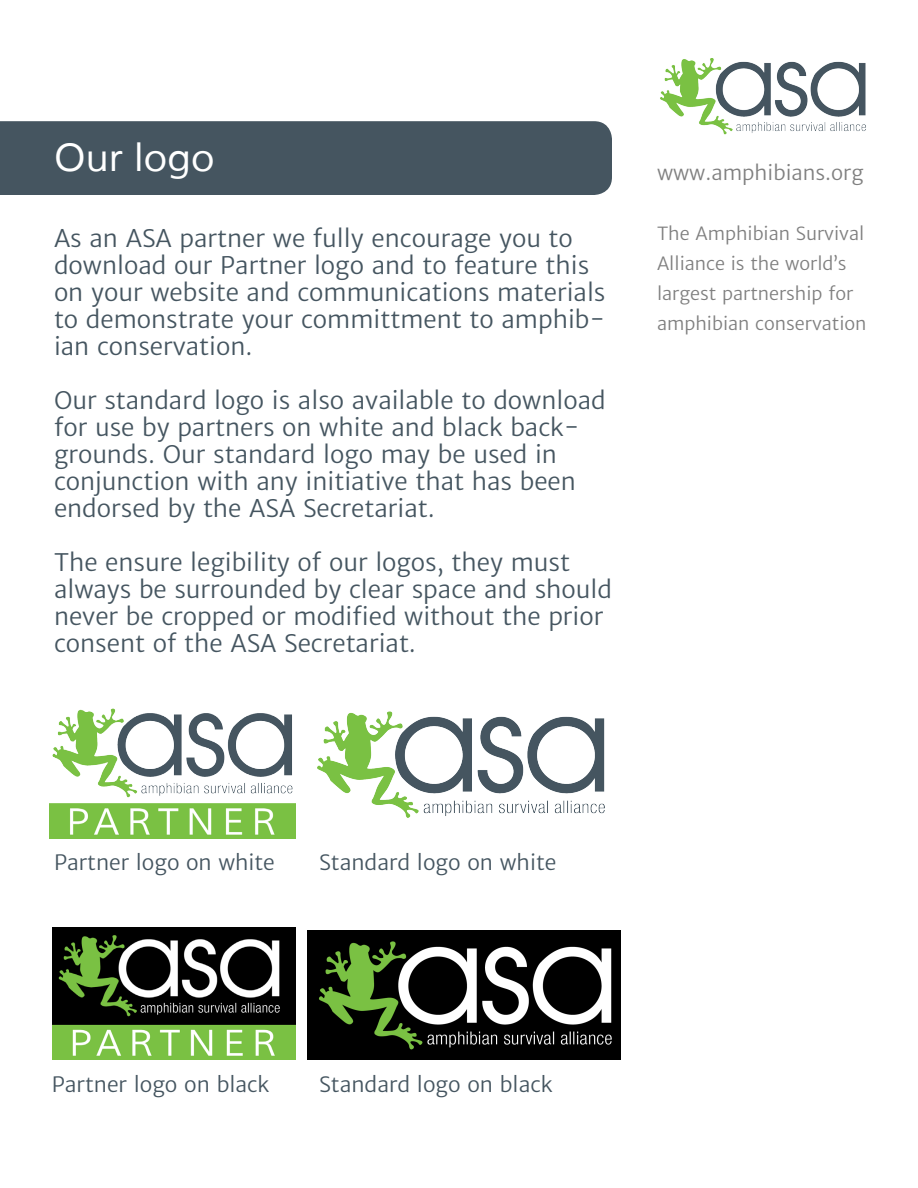
<style>
.page{position:relative;width:918px;height:1188px;background:#fff}
.page>*{position:absolute;margin:0;border:0;box-sizing:border-box;transform-origin:0 0}
.t1{font:39px "Muli";color:#fff}
.t2{font:24px/27px "Merriweather Sans";color:#455560}
.t3{font:21px "Merriweather Sans";color:#455560}
.t4{font:20.25px "Merriweather Sans";color:#808080}
.t5{font:18px/30px "Merriweather Sans";color:#808080}
</style>
<div class="page">
<div style="left:0;top:121px;width:612px;height:74px;background:#455560"></div>
<img style="left:660px;top:58px;width:206px;height:77px">
<img style="left:50px;top:708px;width:246px;height:131px">
<img style="left:317px;top:711px;width:288px;height:107px">
<img style="left:308px;top:930px;width:313px;height:129px">
<img style="left:53px;top:928px;width:242px;height:132px">
<h1 class="t1" style="left:54px;top:134px;width:162px">Our logo</h1>
<p class="t2" style="left:54px;top:226px;width:553px">As an ASA partner we fully encourage you to download our Partner logo and to feature this on your website and communications materials to demonstrate your committment to amphib&shy;ian conservation.</p>
<p class="t2" style="left:54px;top:388px;width:553px">Our standard logo is also available to download for use by partners on white and black back&shy;grounds. Our standard logo may be used in conjunction with any initiative that has been endorsed by the ASA Secretariat.</p>
<p class="t2" style="left:54px;top:550px;width:559px">The ensure legibility of our logos, they must always be surrounded by clear space and should never be cropped or modified without the prior consent of the ASA Secretariat.</p>
<p class="t4" style="left:657px;top:161px;width:208px">www.amphibians.org</p>
<p class="t5" style="left:657px;top:219px;width:211px">The Amphibian Survival<br>Alliance is the world’s largest partnership for amphibian conservation</p>
<p class="t3" style="left:54px;top:850px;width:222px">Partner logo on white</p>
<p class="t3" style="left:319px;top:850px;width:239px">Standard logo on white</p>
<p class="t3" style="left:52px;top:1072px;width:219px">Partner logo on black</p>
<p class="t3" style="left:319px;top:1072px;width:235px">Standard logo on black</p>
</div>
